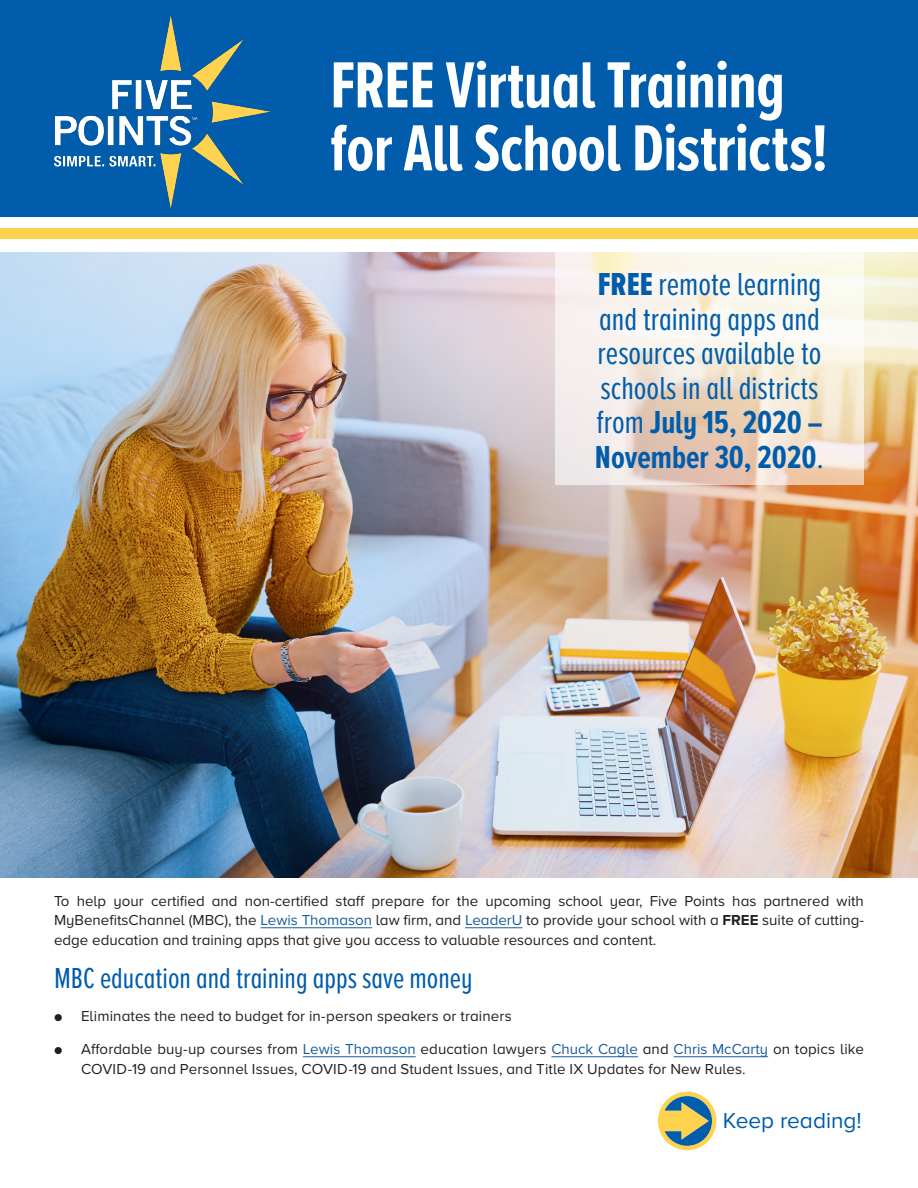
<style>
.page{position:relative;width:918px;height:1188px;background:#fff}
.page>*{position:absolute;margin:0;border:0;box-sizing:border-box;transform-origin:0 0}
.t1{font:700 67.5px/63px "Proxima Nova A Ex Cn";letter-spacing:-.01em;color:#fff}
.t2{font:33px/34.5px "Proxima Nova A Ex Cn";color:#015dab}
.t3{font:30px "Proxima Nova A Ex Cn";color:#015dab}
.t4{font:22.5px "Proxima Nova A";color:#015dab}
.t5{font:15px/19.5px "Proxima Nova A";letter-spacing:.005em;color:#231f20;text-align:justify}
.s1{font-family:"Proxima Nova A Ex Cn Extrabld"}
.s2{font-weight:700}
.s3{color:#175d9e}
.s4{font-weight:500;font-size:12px}
</style>
<div class="page">
<div style="left:0;top:0;width:918px;height:217px;background:#015dab"></div>
<div style="left:0;top:228px;width:918px;height:11px;background:#fed24c"></div>
<img style="left:0;top:252px;width:918px;height:626px">
<hr style="left:261px;top:927px;width:111px;height:1px;background:#175d9e">
<hr style="left:465px;top:927px;width:57px;height:1px;background:#175d9e">
<hr style="left:303px;top:1056px;width:113px;height:1px;background:#175d9e">
<hr style="left:551px;top:1056px;width:87px;height:1px;background:#175d9e">
<hr style="left:674px;top:1056px;width:94px;height:1px;background:#175d9e">
<img style="left:54px;top:15px;width:216px;height:194px">
<svg style="left:555px;top:252px;width:309px;height:233px"></svg>
<svg style="left:658px;top:1092px;width:58px;height:58px"></svg>
<p class="t1" style="left:330px;top:52px;width:499px">FREE Virtual Training for All School Districts!</p>
<p class="t2" style="left:595px;top:266px;width:231px"><span class="s1">FREE</span> remote learning and training apps and resources available to schools in all districts from <span class="s2">July 15, 2020 –<br>November 30, 2020</span>.</p>
<p class="t5" style="left:54px;top:891px;width:812px">To help your certified and non-certified staff prepare for the upcoming school year, Five Points has partnered with MyBenefitsChannel (MBC), the <span class="s3">Lewis Thomason</span> law firm, and <span class="s3">LeaderU</span> to provide your school with a <span class="s2">FREE</span> suite of cutting&shy;edge education and training apps that give you access to valuable resources and content.</p>
<p class="t3" style="left:54px;top:957px;width:420px">MBC education and training apps save money</p>
<p class="t5" style="left:54px;top:1006px;width:459px"><span class="s4">●</span> Eliminates the need to budget for in-person speakers or trainers</p>
<p class="t5" style="left:81px;top:1039px;width:784px;text-indent:-27px"><span class="s4">●</span> Affordable buy-up courses from <span class="s3">Lewis Thomason</span> education lawyers <span class="s3">Chuck Cagle</span> and <span class="s3">Chris McCarty</span> on topics like<br>COVID-19 and Personnel Issues, COVID-19 and Student Issues, and Title IX Updates for New Rules.</p>
<p class="t4" style="left:723px;top:1104px;width:140px">Keep reading!</p>
</div>
